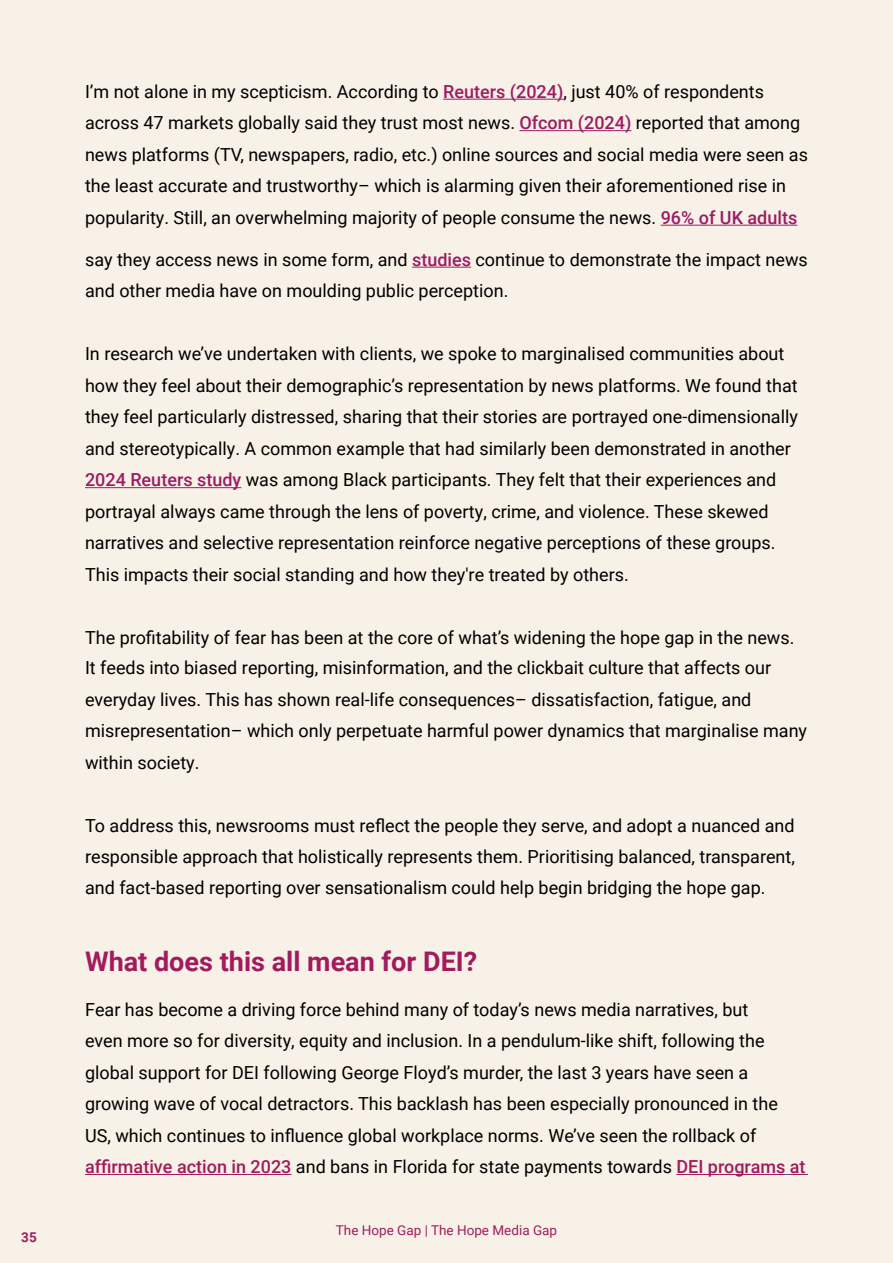
<style>
.page{position:relative;width:893px;height:1263px;background:#f7f1e7}
.page>*{position:absolute;margin:0;border:0;box-sizing:border-box;transform-origin:0 0}
.t1{font:700 27px "Roboto";color:#a11b5d}
.t2{font:18px/31.5px "Roboto";color:#000}
.t3{font:13.5px "Roboto";color:#a11b5d}
.t4{font:700 13.5px "Roboto";color:#a11b5d}
.s1{font-weight:500;color:#9c1c64}
.s2{font-weight:500;color:#a11b5d}
</style>
<div class="page">
<hr style="left:412px;top:267px;width:59px;height:1px;background:#9c1c64">
<hr style="left:85px;top:487px;width:156px;height:1px;background:#9c1c64">
<hr style="left:443px;top:99px;width:120px;height:1px;background:#9c1c64">
<hr style="left:519px;top:130px;width:112px;height:1px;background:#9c1c64">
<hr style="left:661px;top:225px;width:136px;height:1px;background:#9c1c64">
<hr style="left:85px;top:1174px;width:206px;height:1px;background:#a11b5d">
<hr style="left:676px;top:1174px;width:109px;height:1px;background:#a11b5d">
<svg style="left:785px;top:1174px;width:23px;height:1px"></svg>
<p class="t4" style="left:21px;top:1227px;width:17px">35</p>
<p class="t2" style="left:85px;top:75px;width:724px">I’m not alone in my scepticism. According to <span class="s1">Reuters (2024)</span>, just 40% of respondents across 47 markets globally said they trust most news. <span class="s1">Ofcom (2024)</span> reported that among news platforms (TV, newspapers, radio, etc.) online sources and social media were seen as the least accurate and trustworthy– which is alarming given their aforementioned rise in popularity. Still, an overwhelming majority of people consume the news. <span class="s1">96% of UK adults</span></p>
<p class="t2" style="left:85px;top:243px;width:724px">say they access news in some form, and <span class="s1">studies</span> continue to demonstrate the impact news and other media have on moulding public perception.</p>
<p class="t2" style="left:85px;top:337px;width:714px">In research we’ve undertaken with clients, we spoke to marginalised communities about how they feel about their demographic’s representation by news platforms. We found that they feel particularly distressed, sharing that their stories are portrayed one-dimensionally and stereotypically. A common example that had similarly been demonstrated in another <span class="s1">2024 Reuters study</span> was among Black participants. They felt that their experiences and portrayal always came through the lens of poverty, crime, and violence. These skewed narratives and selective representation reinforce negative perceptions of these groups.<br>This impacts their social standing and how they're treated by others.</p>
<p class="t2" style="left:85px;top:621px;width:711px">The profitability of fear has been at the core of what’s widening the hope gap in the news.</p>
<p class="t2" style="left:85px;top:651px;width:724px">It feeds into biased reporting, misinformation, and the clickbait culture that affects our everyday lives. This has shown real-life consequences– dissatisfaction, fatigue, and misrepresentation– which only perpetuate harmful power dynamics that marginalise many within society.</p>
<p class="t2" style="left:85px;top:809px;width:711px;text-align:justify">To address this, newsrooms must reflect the people they serve, and adopt a nuanced and responsible approach that holistically represents them. Prioritising balanced, transparent, and fact-based reporting over sensationalism could help begin bridging the hope gap.</p>
<h1 class="t1" style="left:85px;top:942px;width:394px">What does this all mean for DEI?</h1>
<p class="t2" style="left:85px;top:993px;width:722px">Fear has become a driving force behind many of today’s news media narratives, but<br>even more so for diversity, equity and inclusion. In a pendulum-like shift, following the global support for DEI following George Floyd’s murder, the last 3 years have seen a growing wave of vocal detractors. This backlash has been especially pronounced in the US, which continues to influence global workplace norms. We’ve seen the rollback of <span class="s2">affirmative action in 2023</span> and bans in Florida for state payments towards <span class="s2">DEI programs at</span></p>
<p class="t3" style="left:336px;top:1221px;width:223px">The Hope Gap | The Hope Media Gap</p>
</div>
